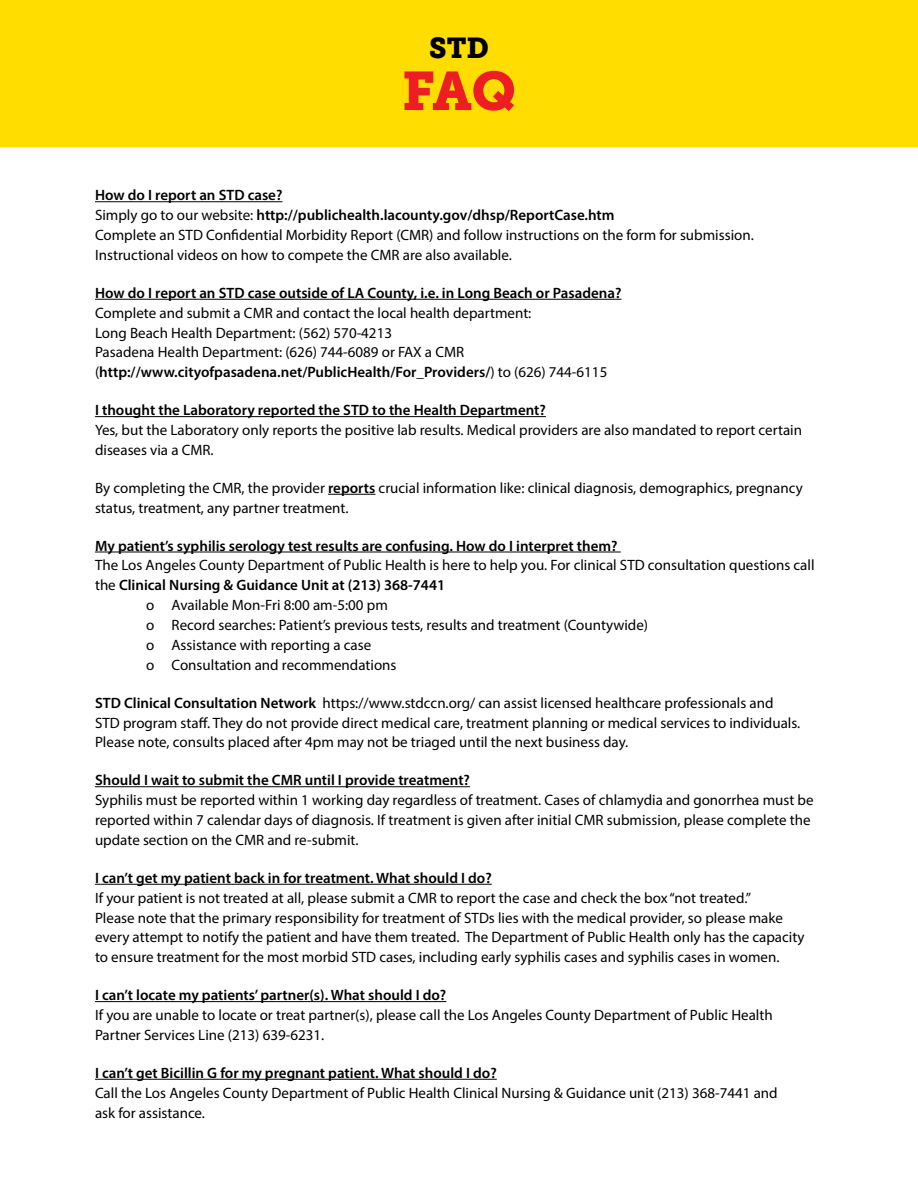
<style>
.page{position:relative;width:918px;height:1188px;background:#fff}
.page>*{position:absolute;margin:0;border:0;box-sizing:border-box;transform-origin:0 0}
.t1{font:54px "Museo Slab 900";color:#ed1d24}
.t2{font:28.5px "Museo Slab 900";color:#000}
.t3{font:15px/19.8px "Myriad Pro";color:#000}
.t4{font:600 15px "Myriad Pro";color:#000}
.s1{font-weight:600}
.s2{font-weight:400}
</style>
<div class="page">
<div style="left:0;top:0;width:918px;height:147px;background:#fd0"></div>
<hr style="left:95px;top:201px;width:187px;height:1px;background:#000">
<hr style="left:95px;top:299px;width:527px;height:1px;background:#000">
<hr style="left:95px;top:416px;width:451px;height:1px;background:#000">
<hr style="left:328px;top:494px;width:47px;height:1px;background:#000">
<hr style="left:95px;top:552px;width:526px;height:1px;background:#000">
<hr style="left:95px;top:786px;width:375px;height:1px;background:#000">
<hr style="left:95px;top:884px;width:397px;height:1px;background:#000">
<hr style="left:95px;top:1001px;width:351px;height:1px;background:#000">
<hr style="left:95px;top:1079px;width:402px;height:1px;background:#000">
<h2 class="t2" style="left:429px;top:31px;width:61px">STD</h2>
<h1 class="t1" style="left:402px;top:60px;width:116px">FAQ</h1>
<p class="t3" style="left:95px;top:185px;width:660px"><span class="s1">How do I report an STD case?<br></span>Simply go to our website: <span class="s1">http://publichealth.lacounty.gov/dhsp/ReportCase.htm<br></span>Complete an STD Confidential Morbidity Report (CMR) and follow instructions on the form for submission.<br>Instructional videos on how to compete the CMR are also available.</p>
<p class="t4" style="left:95px;top:283px;width:528px">How do I report an STD case outside of LA County, i.e. in Long Beach or Pasadena?</p>
<p class="t3" style="left:95px;top:302px;width:514px">Complete and submit a CMR and contact the local health department:<br>Long Beach Health Department: (562) 570-4213<br>Pasadena Health Department: (626) 744-6089 or FAX a CMR (<span class="s1">http://www.cityofpasadena.net/PublicHealth/For_Providers/</span>) to (626) 744-6115</p>
<p class="t4" style="left:95px;top:401px;width:452px">I thought the Laboratory reported the STD to the Health Department?</p>
<p class="t3" style="left:95px;top:420px;width:709px">Yes, but the Laboratory only reports the positive lab results. Medical providers are also mandated to report certain diseases via a CMR.</p>
<p class="t3" style="left:95px;top:478px;width:709px">By completing the CMR, the provider <span class="s1">reports</span> crucial information like: clinical diagnosis, demographics, pregnancy status, treatment, any partner treatment.</p>
<p class="t4" style="left:95px;top:536px;width:524px">My patient’s syphilis serology test results are confusing. How do I interpret them?</p>
<p class="t3" style="left:95px;top:555px;width:721px">The Los Angeles County Department of Public Health is here to help you. For clinical STD consultation questions call</p>
<p class="t4" style="left:95px;top:576px;width:352px"><span class="s2">the</span> Clinical Nursing &amp; Guidance Unit at (213) 368-7441</p>
<p class="t3" style="left:146px;top:595px;width:243px">o Available Mon-Fri 8:00 am-5:00 pm</p>
<p class="t3" style="left:146px;top:615px;width:504px">o Record searches: Patient’s previous tests, results and treatment (Countywide)</p>
<p class="t3" style="left:146px;top:635px;width:227px">o Assistance with reporting a case</p>
<p class="t3" style="left:146px;top:655px;width:252px">o Consultation and recommendations</p>
<p class="t3" style="left:95px;top:692px;width:707px"><span class="s1">STD Clinical Consultation Network</span> https://www.stdccn.org/ can assist licensed healthcare professionals and<br>STD program staff. They do not provide direct medical care, treatment planning or medical services to individuals.<br>Please note, consults placed after 4pm may not be triaged until the next business day.</p>
<p class="t4" style="left:95px;top:771px;width:376px">Should I wait to submit the CMR until I provide treatment?</p>
<p class="t3" style="left:95px;top:790px;width:720px">Syphilis must be reported within 1 working day regardless of treatment. Cases of chlamydia and gonorrhea must be reported within 7 calendar days of diagnosis. If treatment is given after initial CMR submission, please complete the update section on the CMR and re-submit.</p>
<p class="t4" style="left:95px;top:868px;width:398px">I can’t get my patient back in for treatment. What should I do?</p>
<p class="t3" style="left:95px;top:887px;width:711px">If your patient is not treated at all, please submit a CMR to report the case and check the box “not treated.”<br>Please note that the primary responsibility for treatment of STDs lies with the medical provider, so please make every attempt to notify the patient and have them treated. The Department of Public Health only has the capacity to ensure treatment for the most morbid STD cases, including early syphilis cases and syphilis cases in women.</p>
<p class="t4" style="left:95px;top:986px;width:353px">I can’t locate my patients’ partner(s). What should I do?</p>
<p class="t3" style="left:95px;top:1005px;width:679px">If you are unable to locate or treat partner(s), please call the Los Angeles County Department of Public Health<br>Partner Services Line (213) 639-6231.</p>
<p class="t4" style="left:95px;top:1063px;width:403px">I can’t get Bicillin G for my pregnant patient. What should I do?</p>
<p class="t3" style="left:95px;top:1082px;width:684px">Call the Los Angeles County Department of Public Health Clinical Nursing &amp; Guidance unit (213) 368-7441 and ask for assistance.</p>
</div>
